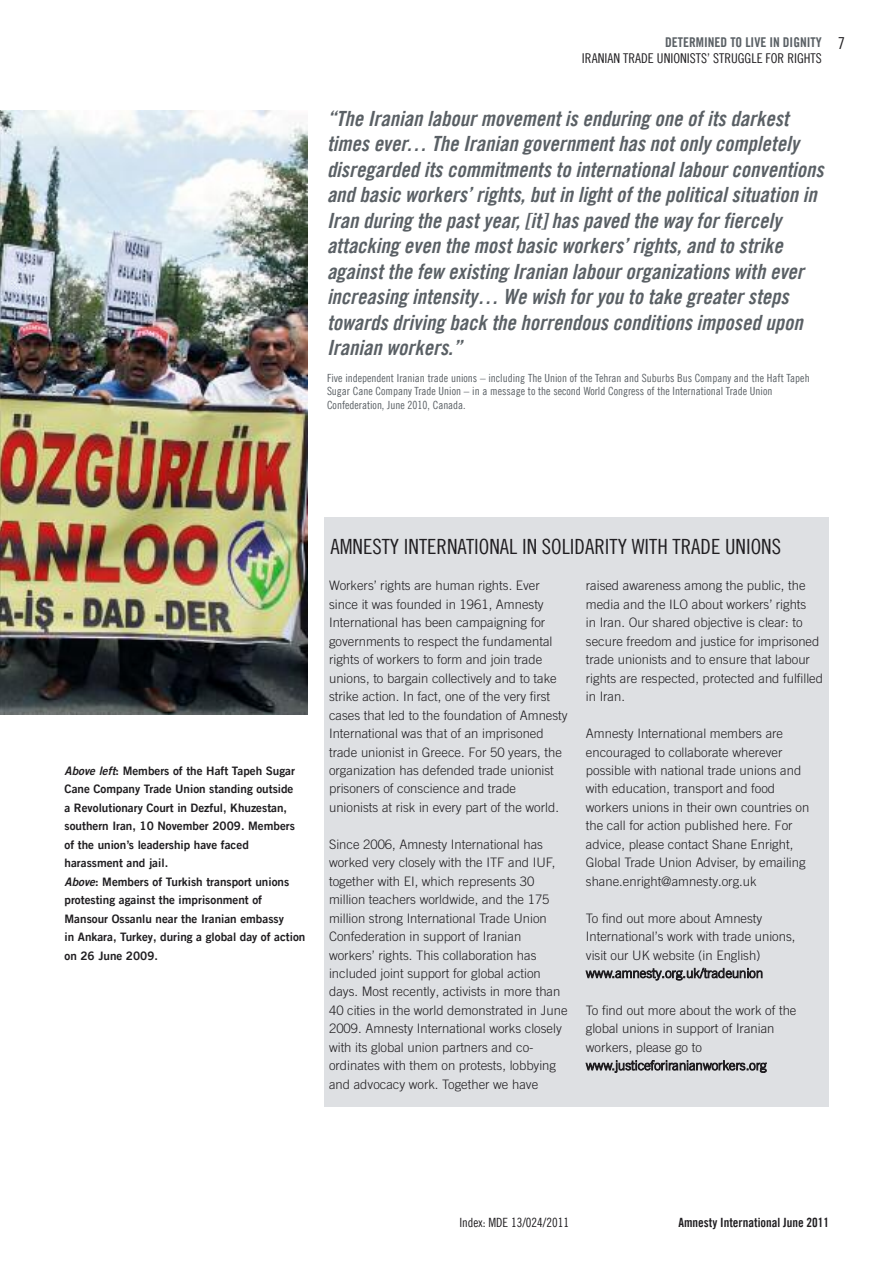
<style>
.page{position:relative;width:893px;height:1263px;background:#fff}
.page>*{position:absolute;margin:0;border:0;box-sizing:border-box;transform-origin:0 0}
.t1{font:21px/25.5px "Amnesty Trade Gothic Bd Cn 20 Ob";color:#5a6065}
.t2{font:21px "Amnesty Trade Gothic Cn 18";color:#201e21}
.t3{font:16.5px "Amnesty Trade Gothic Cn 18";color:#201e21}
.t4{font:13.5px "Amnesty Trade Gothic Cn 18";color:#201e21}
.t5{font:13.5px "Amnesty Trade Gothic Bd Cn 20";color:#5a6065}
.t6{font:300 13.05px/18.5px "Amnesty Trade Gothic";color:#201e21}
.t7{font:12.75px "Amnesty Trade Gothic Bd Cn 20";color:#201e21}
.t8{font:12.75px "Amnesty Trade Gothic Cn 18";color:#201e21}
.t9{font:11.7px/18.5px "Amnesty Trade Gothic Bd 2";color:#201e21}
.t10{font:11.25px/13.5px "Amnesty Trade Gothic Cn 18";color:#5a6065}
.s1{font-family:"Amnesty Trade Gothic Bd 2 Obl"}
</style>
<div class="page">
<div style="left:325px;top:517px;width:504px;height:590px;background:#dee0e3"></div>
<img style="left:0;top:111px;width:308px;height:603px">
<p class="t5" style="left:665px;top:34px;width:158px">DETERMINED TO LIVE IN DIGNITY</p>
<p class="t4" style="left:582px;top:50px;width:241px">IRANIAN TRADE UNIONISTS’ STRUGGLE FOR RIGHTS</p>
<p class="t3" style="left:838px;top:33px;width:9px">7</p>
<p class="t1" style="left:327px;top:105px;width:498px">“The Iranian labour movement is enduring one of its darkest times ever… The Iranian government has not only completely disregarded its commitments to international labour conventions and basic workers’ rights, but in light of the political situation in Iran during the past year, [it] has paved the way for fiercely attacking even the most basic workers’ rights, and to strike against the few existing Iranian labour organizations with ever increasing intensity… We wish for you to take greater steps towards driving back the horrendous conditions imposed upon Iranian workers.”</p>
<p class="t10" style="left:327px;top:371px;width:484px">Five independent Iranian trade unions – including The Union of the Tehran and Suburbs Bus Company and the Haft Tapeh<br>Sugar Cane Company Trade Union – in a message to the second World Congress of the International Trade Union<br>Confederation, June 2010, Canada.</p>
<p class="t9" style="left:65px;top:761px;width:242px"><span class="s1">Above left</span>: Members of the Haft Tapeh Sugar Cane Company Trade Union standing outside<br>a Revolutionary Court in Dezful, Khuzestan, southern Iran, 10 November 2009. Members of the union’s leadership have faced harassment and jail.<br><span class="s1">Above</span>: Members of Turkish transport unions protesting against the imprisonment of Mansour Ossanlu near the Iranian embassy<br>in Ankara, Turkey, during a global day of action on 26 June 2009.</p>
<h1 class="t2" style="left:330px;top:533px;width:452px">AMNESTY INTERNATIONAL IN SOLIDARITY WITH TRADE UNIONS</h1>
<p class="t6" style="left:329px;top:576px;width:240px">Workers’ rights are human rights. Ever since it was founded in 1961, Amnesty International has been campaigning for governments to respect the fundamental rights of workers to form and join trade unions, to bargain collectively and to take strike action. In fact, one of the very first cases that led to the foundation of Amnesty International was that of an imprisoned trade unionist in Greece. For 50 years, the organization has defended trade unionist prisoners of conscience and trade unionists at risk in every part of the world.</p>
<p class="t6" style="left:329px;top:835px;width:240px">Since 2006, Amnesty International has worked very closely with the ITF and IUF, together with EI, which represents 30 million teachers worldwide, and the 175 million strong International Trade Union Confederation in support of Iranian workers’ rights. This collaboration has included joint support for global action days. Most recently, activists in more than 40 cities in the world demonstrated in June 2009. Amnesty International works closely with its global union partners and co&shy;ordinates with them on protests, lobbying and advocacy work. Together we have</p>
<p class="t6" style="left:586px;top:576px;width:239px">raised awareness among the public, the media and the ILO about workers’ rights<br>in Iran. Our shared objective is clear: to secure freedom and justice for imprisoned trade unionists and to ensure that labour rights are respected, protected and fulfilled in Iran.</p>
<p class="t6" style="left:586px;top:724px;width:225px">Amnesty International members are encouraged to collaborate wherever possible with national trade unions and with education, transport and food workers unions in their own countries on the call for action published here. For advice, please contact Shane Enright, Global Trade Union Adviser, by emailing shane.enright@amnesty.org.uk</p>
<p class="t6" style="left:586px;top:908px;width:211px">To find out more about Amnesty International’s work with trade unions, visit our UK website (in English) www.amnesty.org.uk/tradeunion</p>
<p class="t6" style="left:586px;top:1001px;width:212px">To find out more about the work of the global unions in support of Iranian workers, please go to www.justiceforiranianworkers.org</p>
<p class="t8" style="left:459px;top:1214px;width:111px">Index: MDE 13/024/2011</p>
<p class="t7" style="left:678px;top:1214px;width:152px">Amnesty International June 2011</p>
</div>
